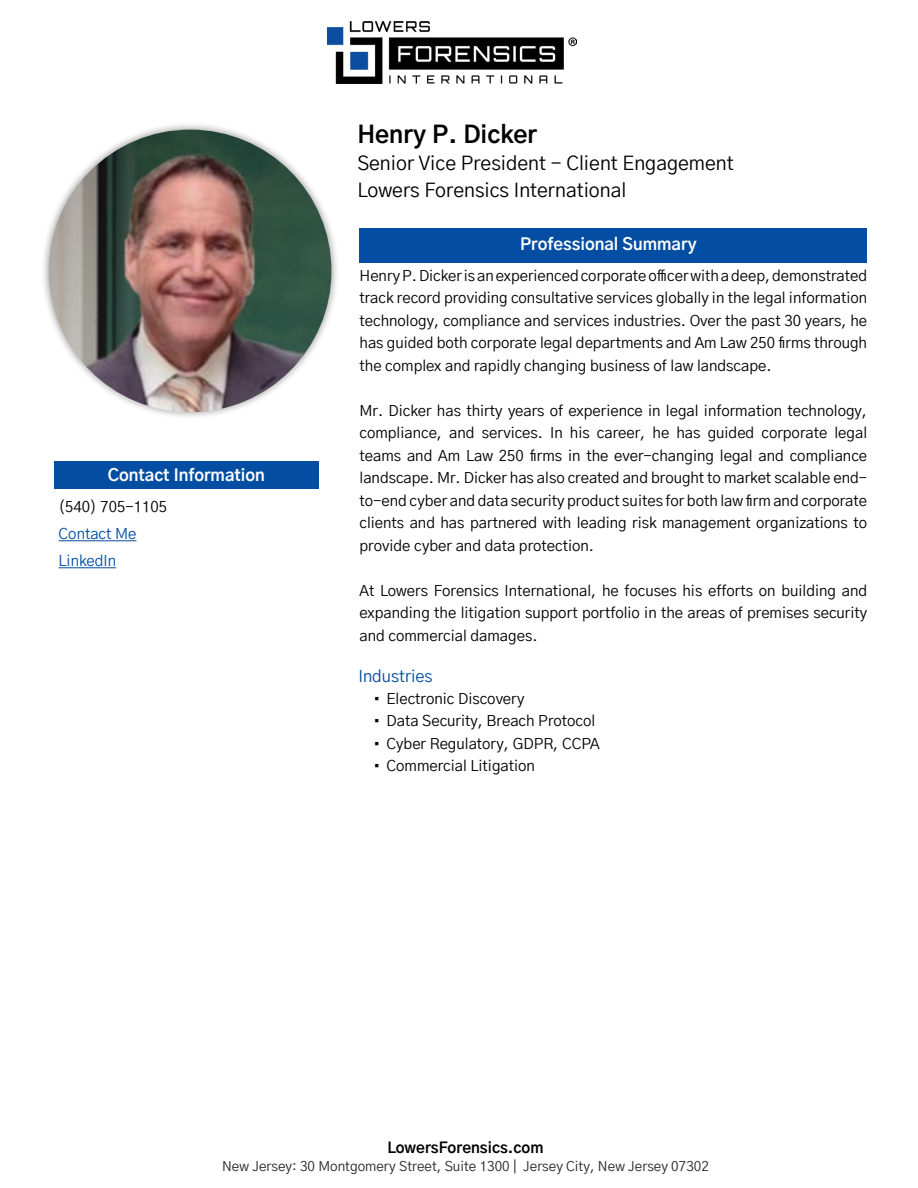
<style>
.page{position:relative;width:918px;height:1188px;background:#fff}
.page>*{position:absolute;margin:0;border:0;box-sizing:border-box;transform-origin:0 0}
.t1{font:700 24px "Gothic A1";color:#000}
.t2{font:19.5px "Gothic A1";color:#000}
.t3{font:700 16.5px "Gothic A1";color:#fff}
.t4{font:16.5px "Gothic A1";color:#034ea2}
.t5{font:15px/22.5px "Gothic A1";color:#000;text-align:justify}
.t6{font:700 15px "Gothic A1";color:#000}
.t7{font:15px "Gothic A1";color:#034ea2}
.t8{font:13.5px "Gothic A1";color:#292829}
</style>
<div class="page">
<div style="left:359px;top:228px;width:507px;height:35px;background:#034ea2"></div>
<div style="left:41px;top:122px;width:299px;height:298px;background:#000;opacity:.42"></div>
<img style="left:49px;top:130px;width:282px;height:282px;border-radius:141px">
<img style="left:328px;top:21px;width:248px;height:63px">
<div style="left:54px;top:461px;width:265px;height:28px;background:#034ea2"></div>
<hr style="left:59px;top:540px;width:78px;height:1px;background:#034ea2">
<hr style="left:59px;top:567px;width:57px;height:1px;background:#034ea2">
<p class="t1" style="left:357px;top:115px;width:181px">Henry P. Dicker</p>
<p class="t2" style="left:357px;top:148px;width:378px">Senior Vice President - Client Engagement</p>
<p class="t2" style="left:357px;top:175px;width:271px">Lowers Forensics International</p>
<p class="t3" style="left:108px;top:461px;width:159px">Contact Information</p>
<p class="t5" style="left:59px;top:495px;width:110px">(540) 705-1105</p>
<p class="t7" style="left:59px;top:523px;width:79px">Contact Me</p>
<p class="t7" style="left:59px;top:550px;width:59px">LinkedIn</p>
<p class="t3" style="left:520px;top:231px;width:178px">Professional Summary</p>
<p class="t5" style="left:360px;top:264px;width:509px">Henry P. Dicker is an experienced corporate officer with a deep, demonstrated track record providing consultative services globally in the legal information technology, compliance and services industries. Over the past 30 years, he has guided both corporate legal departments and Am Law 250 firms through the complex and rapidly changing business of law landscape.</p>
<p class="t5" style="left:360px;top:399px;width:509px">Mr. Dicker has thirty years of experience in legal information technology, compliance, and services. In his career, he has guided corporate legal teams and Am Law 250 firms in the ever-changing legal and compliance landscape. Mr. Dicker has also created and brought to market scalable end&shy;to-end cyber and data security product suites for both law firm and corporate clients and has partnered with leading risk management organizations to provide cyber and data protection.</p>
<p class="t5" style="left:360px;top:579px;width:509px">At Lowers Forensics International, he focuses his efforts on building and expanding the litigation support portfolio in the areas of premises security and commercial damages.</p>
<p class="t4" style="left:358px;top:663px;width:76px">Industries</p>
<p class="t5" style="left:373px;top:686px;width:153px">• Electronic Discovery</p>
<p class="t5" style="left:373px;top:709px;width:224px">• Data Security, Breach Protocol</p>
<p class="t5" style="left:373px;top:731px;width:228px">• Cyber Regulatory, GDPR, CCPA</p>
<p class="t5" style="left:373px;top:754px;width:163px">• Commercial Litigation</p>
<p class="t6" style="left:387px;top:1136px;width:158px">LowersForensics.com</p>
<p class="t8" style="left:222px;top:1156px;width:488px">New Jersey: 30 Montgomery Street, Suite 1300 | Jersey City, New Jersey 07302</p>
</div>
